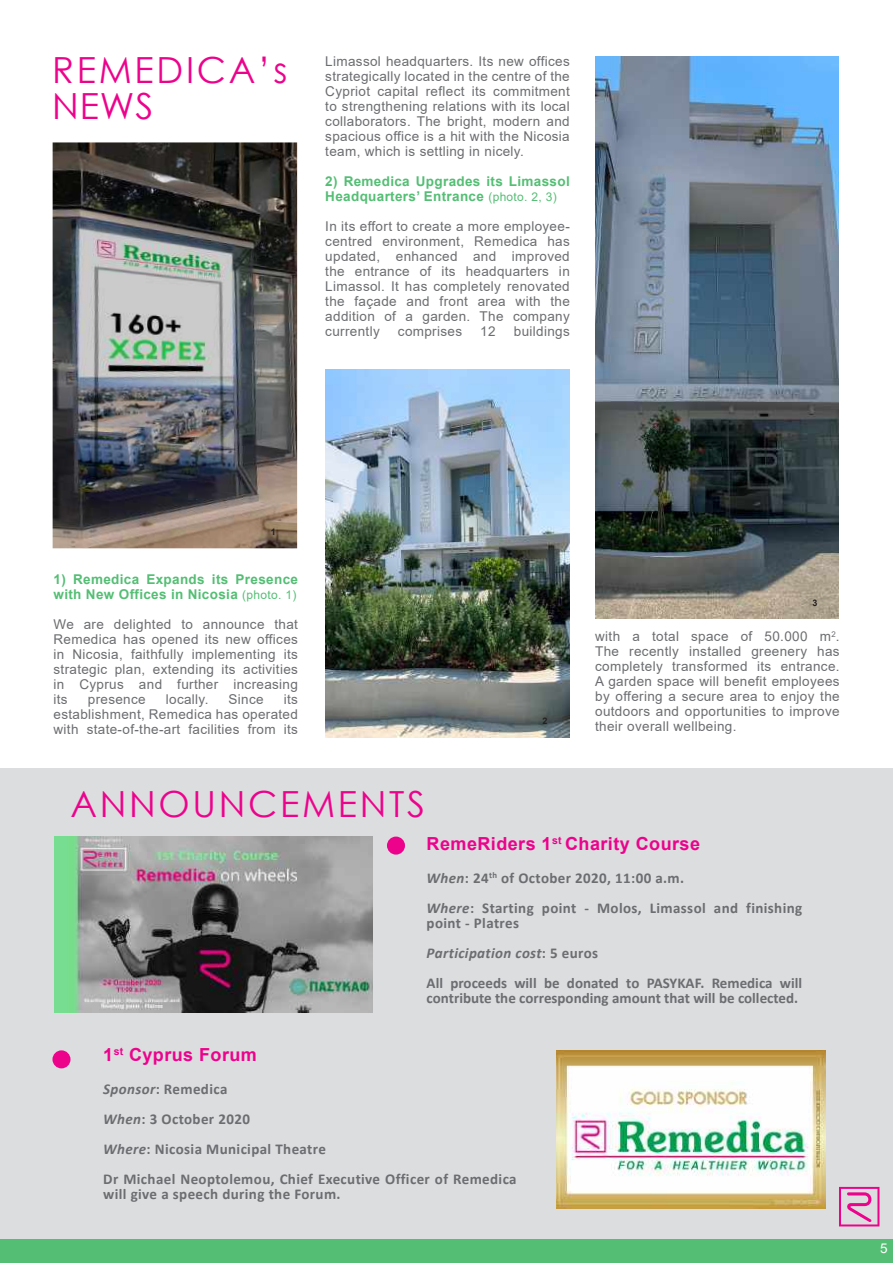
<style>
.page{position:relative;width:893px;height:1263px;background:#fff}
.page>*{position:absolute;margin:0;border:0;box-sizing:border-box;transform-origin:0 0}
.t1{font:36px/36px "Century Gothic";letter-spacing:.075em;color:#ed028c}
.t2{font:700 18px "Arial";letter-spacing:.025em;color:#ed028c}
.t3{font:700 15px/30px "Calibri";letter-spacing:.025em;color:#6c6d70}
.t4{font:700 15px/30px "Calibri";color:#6c6d70}
.t5{font:13.5px/15px "Arial";letter-spacing:.025em;color:#6c6d70;text-align:justify}
.t6{font:700 13.5px/15px "Arial";letter-spacing:.025em;color:#54be74}
.t7{font:13.5px "Arial";color:#fff}
.t8{font:700 9px "Arial";color:#231f20}
.s1{font-weight:400;font-size:12px}
.s2{font-style:italic}
</style>
<div class="page">
<div style="left:0;top:769px;width:893px;height:471px;background:#dcdddf"></div>
<div style="left:0;top:1239px;width:892px;height:24px;background:#54be74"></div>
<img style="left:595px;top:56px;width:243px;height:563px">
<img style="left:53px;top:142px;width:244px;height:406px">
<div style="left:0;top:1240px;width:893px;height:23px;background:#54be74"></div>
<img style="left:325px;top:370px;width:245px;height:367px">
<svg style="left:839px;top:1187px;width:40px;height:39px"></svg>
<img style="left:54px;top:837px;width:318px;height:175px">
<div style="left:387px;top:836px;width:18px;height:19px;background:#ed028c;border-radius:50%"></div>
<img style="left:556px;top:1050px;width:269px;height:159px">
<div style="left:52px;top:1050px;width:19px;height:18px;background:#ed028c;border-radius:50%"></div>
<h1 class="t1" style="left:52px;top:52px;width:237px">REMEDICA’s<br>NEWS</h1>
<p class="t5" style="left:325px;top:53px;width:246px">Limassol headquarters. Its new offices strategically located in the centre of the Cypriot capital reflect its commitment to strengthening relations with its local collaborators. The bright, modern and spacious office is a hit with the Nicosia team, which is settling in nicely.</p>
<p class="t6" style="left:325px;top:173px;width:246px">2) Remedica Upgrades its Limassol<br>Headquarters’ Entrance <span class="s1">(photo. 2, 3)</span></p>
<p class="t5" style="left:325px;top:218px;width:246px">In its effort to create a more employee&shy;centred environment, Remedica has updated, enhanced and improved the entrance of its headquarters in Limassol. It has completely renovated the façade and front area with the addition of a garden. The company currently</p>
<p class="t5" style="left:398px;top:323px;width:66px">comprises</p>
<p class="t5" style="left:480px;top:323px;width:17px">12</p>
<p class="t5" style="left:514px;top:323px;width:57px">buildings</p>
<p class="t8" style="left:271px;top:526px;width:7px">1</p>
<p class="t6" style="left:54px;top:571px;width:246px">1) Remedica Expands its Presence with New Offices in Nicosia <span class="s1">(photo. 1)</span></p>
<p class="t5" style="left:54px;top:616px;width:246px">We are delighted to announce that Remedica has opened its new offices in Nicosia, faithfully implementing its strategic plan, extending its activities in Cyprus and further increasing its</p>
<p class="t5" style="left:88px;top:691px;width:59px">presence</p>
<p class="t5" style="left:166px;top:691px;width:44px">locally.</p>
<p class="t5" style="left:229px;top:691px;width:37px">Since</p>
<p class="t5" style="left:54px;top:691px;width:246px;text-indent:230px">its establishment, Remedica has operated with state-of-the-art facilities from its</p>
<h1 class="t1" style="left:71px;top:785px;width:356px">ANNOUNCEMENTS</h1>
<p class="t8" style="left:543px;top:715px;width:7px">2</p>
<p class="t8" style="left:812px;top:596px;width:7px">3</p>
<p class="t5" style="left:595px;top:629px;width:246px">with a total space of 50.000 m<sup>2</sup>.<br>The recently installed greenery has completely transformed its entrance.<br>A garden space will benefit employees by offering a secure area to enjoy the outdoors and opportunities to improve their overall wellbeing.</p>
<h2 class="t2" style="left:427px;top:831px;width:275px">RemeRiders 1<sup>st</sup> Charity Course</h2>
<p class="t3" style="left:427px;top:862px;width:377px"><span class="s2">When</span>: 24<sup>th</sup> of October 2020, 11:00 a.m.<br><span class="s2">Where</span>: Starting point - Molos, Limassol and finishing</p>
<p class="t4" style="left:427px;top:907px;width:377px">point - Platres<br><span class="s2">Participation cost</span>: 5 euros<br>All proceeds will be donated to PASYKAF. Remedica will</p>
<p class="t4" style="left:427px;top:982px;width:373px">contribute the corresponding amount that will be collected.</p>
<h2 class="t2" style="left:103px;top:1042px;width:155px">1<sup>st</sup> Cyprus Forum</h2>
<p class="t3" style="left:103px;top:1074px;width:415px"><span class="s2">Sponsor</span>: Remedica<br><span class="s2">When</span>: 3 October 2020<br><span class="s2">Where</span>: Nicosia Municipal Theatre<br>Dr Michael Neoptolemou, Chief Executive Officer of Remedica</p>
<p class="t3" style="left:103px;top:1179px;width:239px">will give a speech during the Forum.</p>
<p class="t7" style="left:880px;top:1239px;width:9px">5</p>
</div>
